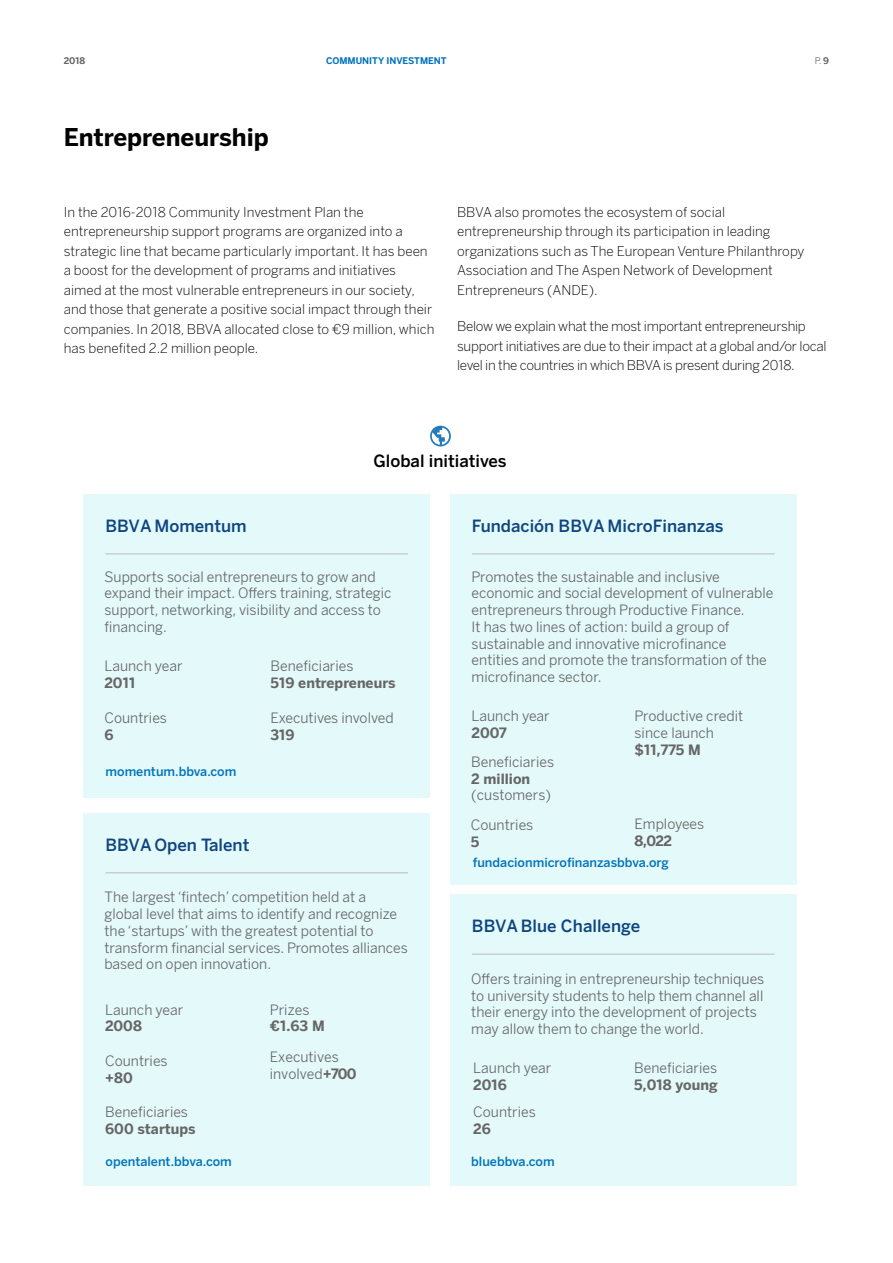
<style>
.page{position:relative;width:893px;height:1263px;background:#fff}
.page>*{position:absolute;margin:0;border:0;box-sizing:border-box;transform-origin:0 0}
.t1{font:700 24px "BBVA Benton Sans";color:#000}
.t2{font:500 16.8px "Benton Sans BBVA";color:#0d4580}
.t3{font:500 16.8px "Benton Sans BBVA";color:#000}
.t4{font:13.95px/16.8px "BBVA Benton Sans";color:#666}
.t5{font:700 13.95px "BBVA Benton Sans";color:#666}
.t6{font:300 13.5px/19.5px "BBVA Benton Sans";color:#000}
.t7{font:300 13.5px/19.5px "BBVA Benton Sans";letter-spacing:-.02em;color:#000}
.t8{font:300 12.6px/18.1px "BBVA Benton Sans";color:#000}
.t9{font:500 12.6px "Benton Sans BBVA";color:#0074bc}
.t10{font:700 9px "BBVA Benton Sans";color:#0074bc}
.t11{font:700 9px "BBVA Benton Sans";color:#666667}
.t12{font:9px "BBVA Benton Sans";color:#666667}
.s1{font-weight:700}
.s2{font-style:inherit}
</style>
<div class="page">
<svg style="left:430px;top:426px;width:21px;height:20px"></svg>
<div style="left:83px;top:813px;width:347px;height:373px;background:#e4f9fa"></div>
<hr style="left:105px;top:872px;width:303px;height:1px;background:#bdbcbc">
<div style="left:450px;top:494px;width:346px;height:391px;background:#e4f9fa"></div>
<hr style="left:472px;top:553px;width:302px;height:1px;background:#bdbcbc">
<div style="left:83px;top:494px;width:347px;height:304px;background:#e4f9fa"></div>
<hr style="left:105px;top:553px;width:303px;height:1px;background:#bdbcbc">
<div style="left:450px;top:895px;width:346px;height:291px;background:#e4f9fa"></div>
<hr style="left:472px;top:954px;width:302px;height:1px;background:#bdbcbc">
<p class="t11" style="left:64px;top:55px;width:23px">2018</p>
<p class="t10" style="left:326px;top:55px;width:122px">Community investment</p>
<p class="t12" style="left:815px;top:55px;width:16px">P. <span class="s1">9</span></p>
<h1 class="t1" style="left:64px;top:123px;width:206px">Entrepreneurship</h1>
<p class="t8" style="left:449px;top:202px;width:325px">entrepreneurship through its participation in leading organizations such as The European Venture Philanthropy Association and The Aspen Network of Development Entrepreneurs (ANDE).</p>
<p class="t6" style="left:64px;top:202px;width:372px">In the 2016-2018 Community Investment Plan the entrepreneurship support programs are organized into a strategic line that became particularly important. It has been a boost for the development of programs and initiatives aimed at the most vulnerable entrepreneurs in our society, and those that generate a positive social impact through their companies. In 2018, BBVA allocated close to €9 million, which has benefited 2.2 million people.</p>
<p class="t6" style="left:457px;top:202px;width:349px">BBVA also promotes the ecosystem of social entrepreneurship through its participation in leading organizations such as The European Venture Philanthropy Association and The Aspen Network of Development Entrepreneurs (ANDE).</p>
<p class="t8" style="left:81px;top:248px;width:345px">strategic line that became particularly important. It has been a boost for the development of programs and initiatives aimed at the most vulnerable entrepreneurs in our society, and those that generate a positive social impact through their companies. <span class="s2">In 2018, BBVA allocated close to €9 million, which has benefited 2.2 million people.</span></p>
<p class="t7" style="left:457px;top:317px;width:371px">Below we explain what the most important entrepreneurship support initiatives are due to their impact at a global and/or local level in the countries in which BBVA is present during 2018.</p>
<p class="t8" style="left:449px;top:345px;width:33px">2018.</p>
<p class="t3" style="left:373px;top:450px;width:135px">Global initiatives</p>
<p class="t2" style="left:105px;top:516px;width:143px">BBVA Momentum</p>
<p class="t2" style="left:472px;top:516px;width:253px">Fundación BBVA MicroFinanzas</p>
<p class="t4" style="left:104px;top:568px;width:289px">Supports social entrepreneurs to grow and expand their impact. Offers training, strategic support, networking, visibility and access to financing.</p>
<p class="t4" style="left:104px;top:657px;width:80px">Launch year</p>
<p class="t5" style="left:104px;top:674px;width:32px">2011</p>
<p class="t4" style="left:271px;top:657px;width:84px">Beneficiaries</p>
<p class="t5" style="left:271px;top:674px;width:126px">519 entrepreneurs</p>
<p class="t4" style="left:271px;top:709px;width:125px">Executives involved</p>
<p class="t5" style="left:271px;top:726px;width:26px">319</p>
<p class="t4" style="left:104px;top:709px;width:64px">Countries</p>
<p class="t5" style="left:104px;top:726px;width:11px">6</p>
<p class="t9" style="left:106px;top:764px;width:132px">momentum.bbva.com</p>
<p class="t2" style="left:105px;top:834px;width:145px">BBVA Open Talent</p>
<p class="t4" style="left:104px;top:889px;width:305px">The largest ‘fintech’ competition held at a global level that aims to identify and recognize the ‘startups’ with the greatest potential to transform financial services. Promotes alliances based on open innovation.</p>
<p class="t4" style="left:105px;top:1001px;width:80px">Launch year</p>
<p class="t5" style="left:105px;top:1018px;width:38px">2008</p>
<p class="t4" style="left:105px;top:1052px;width:64px">Countries</p>
<p class="t5" style="left:105px;top:1069px;width:29px">+80</p>
<p class="t4" style="left:105px;top:1104px;width:84px">Beneficiaries</p>
<p class="t5" style="left:105px;top:1120px;width:92px">600 startups</p>
<p class="t9" style="left:106px;top:1154px;width:128px">opentalent.bbva.com</p>
<p class="t4" style="left:270px;top:1001px;width:56px">Prizes <span class="s1">€1.63</span> <span class="s1">M</span></p>
<p class="t4" style="left:270px;top:1049px;width:88px">Executives involved<span class="s1">+700</span></p>
<p class="t4" style="left:472px;top:568px;width:303px">Promotes the sustainable and inclusive economic and social development of vulnerable entrepreneurs through Productive Finance.<br>It has two lines of action: build a group of sustainable and innovative microfinance entities and promote the transformation of the microfinance sector.</p>
<p class="t4" style="left:472px;top:708px;width:80px">Launch year</p>
<p class="t5" style="left:472px;top:724px;width:37px">2007</p>
<p class="t4" style="left:471px;top:753px;width:84px">Beneficiaries</p>
<p class="t5" style="left:471px;top:770px;width:60px">2 million</p>
<p class="t4" style="left:471px;top:787px;width:81px">(customers)</p>
<p class="t4" style="left:471px;top:816px;width:64px">Countries</p>
<p class="t5" style="left:471px;top:833px;width:10px">5</p>
<p class="t4" style="left:635px;top:708px;width:110px">Productive credit since launch <span class="s1">$</span><span class="s1">11,775 M</span></p>
<p class="t4" style="left:635px;top:816px;width:71px">Employees<br><span class="s1">8,0</span><span class="s1">22</span></p>
<p class="t9" style="left:473px;top:855px;width:198px">fundacionmicrofinanzasbbva.org</p>
<p class="t2" style="left:472px;top:916px;width:170px">BBVA Blue Challenge</p>
<p class="t4" style="left:471px;top:970px;width:294px">Offers training in entrepreneurship techniques to university students to help them channel all their energy into the development of projects may allow them to change the world.</p>
<p class="t4" style="left:473px;top:1059px;width:80px">Launch year</p>
<p class="t5" style="left:473px;top:1076px;width:35px">2016</p>
<p class="t4" style="left:473px;top:1104px;width:64px">Countries</p>
<p class="t5" style="left:473px;top:1120px;width:19px">26</p>
<p class="t9" style="left:471px;top:1154px;width:85px">bluebbva.com</p>
<p class="t4" style="left:634px;top:1059px;width:85px">Beneficiaries<br><span class="s1">5,0</span><span class="s1">18</span> <span class="s1">young</span></p>
</div>
